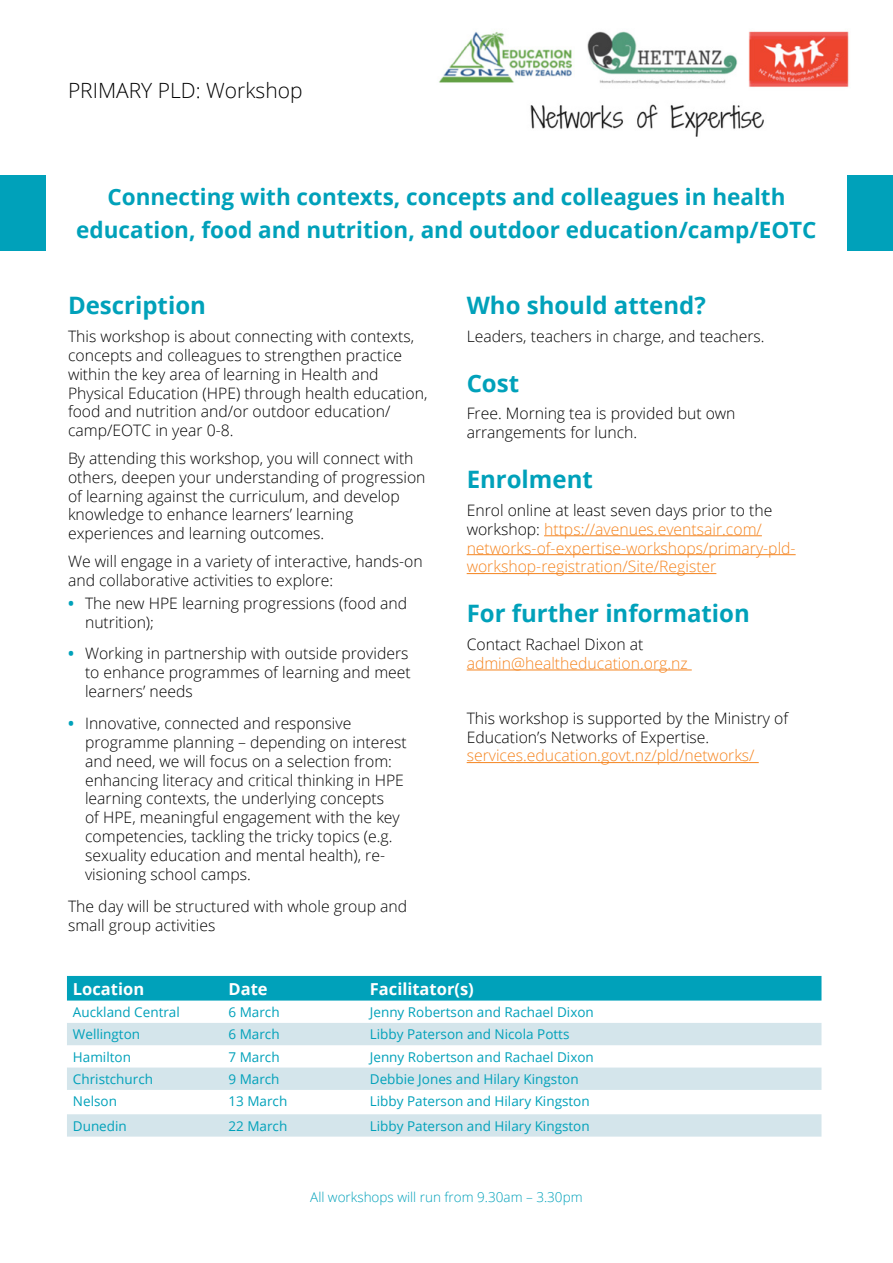
<style>
.page{position:relative;width:893px;height:1263px;background:#fff}
.page>*{position:absolute;margin:0;border:0;box-sizing:border-box;transform-origin:0 0}
.t1{font:700 24px "Open Sans";color:#00a1ba}
.t2{font:700 22.5px/33px "Open Sans";color:#00a1ba;text-align:center}
.t3{font:300 21px "Open Sans";color:#000}
.t4{font:700 16.5px "Open Sans";color:#fff}
.t5{font:300 15.75px/18.9px "Open Sans";color:#000}
.t6{font:300 15.75px/18.9px "Open Sans";color:#f5841f}
.t7{font:13.5px "Open Sans";color:#00a1ba}
.t8{font:300 13.5px "Open Sans";color:#00a1ba}
.s1{font-weight:700;color:#00a1ba}
.s2{color:#000}
</style>
<div class="page">
<hr style="left:544px;top:535px;width:218px;height:1px;background:#f5841f">
<hr style="left:467px;top:554px;width:329px;height:1px;background:#f5841f">
<hr style="left:467px;top:573px;width:249px;height:1px;background:#f5841f">
<hr style="left:467px;top:669px;width:225px;height:1px;background:#f5841f">
<hr style="left:467px;top:762px;width:292px;height:1px;background:#f5841f">
<img style="left:439px;top:31px;width:410px;height:106px">
<div style="left:67px;top:976px;width:754px;height:24px;background:#00a1ba"></div>
<svg style="left:67px;top:1023px;width:754px;height:113px;fill:#d4e5eb"></svg>
<div style="left:0;top:176px;width:46px;height:75px;background:#00a1ba"></div>
<div style="left:847px;top:176px;width:46px;height:75px;background:#00a1ba"></div>
<h3 class="t3" style="left:68px;top:76px;width:236px">PRIMARY PLD: Workshop</h3>
<h2 class="t2" style="left:76px;top:180px;width:742px">Connecting with contexts, concepts and colleagues in health education, food and nutrition, and outdoor education/camp/EOTC</h2>
<h1 class="t1" style="left:68px;top:289px;width:139px">Description</h1>
<p class="t5" style="left:68px;top:326px;width:361px">This workshop is about connecting with contexts, concepts and colleagues to strengthen practice within the key area of learning in Health and Physical Education (HPE) through health education, food and nutrition and/or outdoor education/ camp/EOTC in year 0-8.</p>
<p class="t5" style="left:68px;top:448px;width:359px">By attending this workshop, you will connect with others, deepen your understanding of progression of learning against the curriculum, and develop knowledge to enhance learners’ learning experiences and learning outcomes.</p>
<p class="t5" style="left:68px;top:551px;width:356px">We will engage in a variety of interactive, hands-on and collaborative activities to explore:</p>
<p class="t5" style="left:85px;top:593px;width:324px;text-indent:-17px"><span class="s1">•</span> The new HPE learning progressions (food and nutrition);</p>
<p class="t5" style="left:85px;top:644px;width:327px;text-indent:-17px"><span class="s1">•</span> Working in partnership with outside providers to enhance programmes of learning and meet learners’ needs</p>
<p class="t5" style="left:85px;top:713px;width:323px;text-indent:-17px"><span class="s1">•</span> Innovative, connected and responsive programme planning – depending on interest and need, we will focus on a selection from: enhancing literacy and critical thinking in HPE learning contexts, the underlying concepts<br>of HPE, meaningful engagement with the key competencies, tackling the tricky topics (e.g. sexuality education and mental health), re&shy;visioning school camps.</p>
<p class="t5" style="left:68px;top:896px;width:341px">The day will be structured with whole group and small group activities</p>
<h1 class="t1" style="left:467px;top:289px;width:241px">Who should attend?</h1>
<p class="t5" style="left:467px;top:326px;width:299px">Leaders, teachers in charge, and teachers.</p>
<h1 class="t1" style="left:467px;top:366px;width:54px">Cost</h1>
<p class="t5" style="left:467px;top:404px;width:270px">Free. Morning tea is provided but own arrangements for lunch.</p>
<h1 class="t1" style="left:467px;top:463px;width:128px">Enrolment</h1>
<p class="t6" style="left:467px;top:500px;width:330px"><span class="s2">Enrol online at least seven days prior to the workshop:</span> https://avenues.eventsair.com/ networks-of-expertise-workshops/primary-pld&shy;workshop-registration/Site/Register</p>
<h1 class="t1" style="left:467px;top:597px;width:285px">For further information</h1>
<p class="t5" style="left:467px;top:634px;width:178px">Contact Rachael Dixon at</p>
<p class="t6" style="left:467px;top:653px;width:222px">admin@healtheducation.org.nz</p>
<p class="t5" style="left:467px;top:708px;width:323px">This workshop is supported by the Ministry of<br>Education’s Networks of Expertise.</p>
<p class="t6" style="left:467px;top:746px;width:289px">services.education.govt.nz/pld/networks/</p>
<p class="t4" style="left:73px;top:977px;width:73px">Location</p>
<p class="t4" style="left:228px;top:977px;width:41px">Date</p>
<p class="t4" style="left:370px;top:977px;width:105px">Facilitator(s)</p>
<p class="t7" style="left:73px;top:1003px;width:108px">Auckland Central</p>
<p class="t7" style="left:228px;top:1003px;width:53px">6 March</p>
<p class="t7" style="left:370px;top:1003px;width:226px">Jenny Robertson and Rachael Dixon</p>
<p class="t7" style="left:73px;top:1025px;width:69px">Wellington</p>
<p class="t7" style="left:228px;top:1025px;width:53px">6 March</p>
<p class="t7" style="left:370px;top:1025px;width:201px">Libby Paterson and Nicola Potts</p>
<p class="t7" style="left:73px;top:1047px;width:60px">Hamilton</p>
<p class="t7" style="left:228px;top:1047px;width:53px">7 March</p>
<p class="t7" style="left:370px;top:1047px;width:226px">Jenny Robertson and Rachael Dixon</p>
<p class="t7" style="left:73px;top:1070px;width:82px">Christchurch</p>
<p class="t7" style="left:228px;top:1070px;width:53px">9 March</p>
<p class="t7" style="left:370px;top:1070px;width:210px">Debbie Jones and Hilary Kingston</p>
<p class="t7" style="left:73px;top:1092px;width:46px">Nelson</p>
<p class="t7" style="left:228px;top:1092px;width:60px">13 March</p>
<p class="t7" style="left:370px;top:1092px;width:221px">Libby Paterson and Hilary Kingston</p>
<p class="t7" style="left:73px;top:1116px;width:55px">Dunedin</p>
<p class="t7" style="left:228px;top:1116px;width:60px">22 March</p>
<p class="t7" style="left:370px;top:1116px;width:221px">Libby Paterson and Hilary Kingston</p>
<p class="t8" style="left:310px;top:1188px;width:274px">All workshops will run from 9.30am – 3.30pm</p>
</div>
